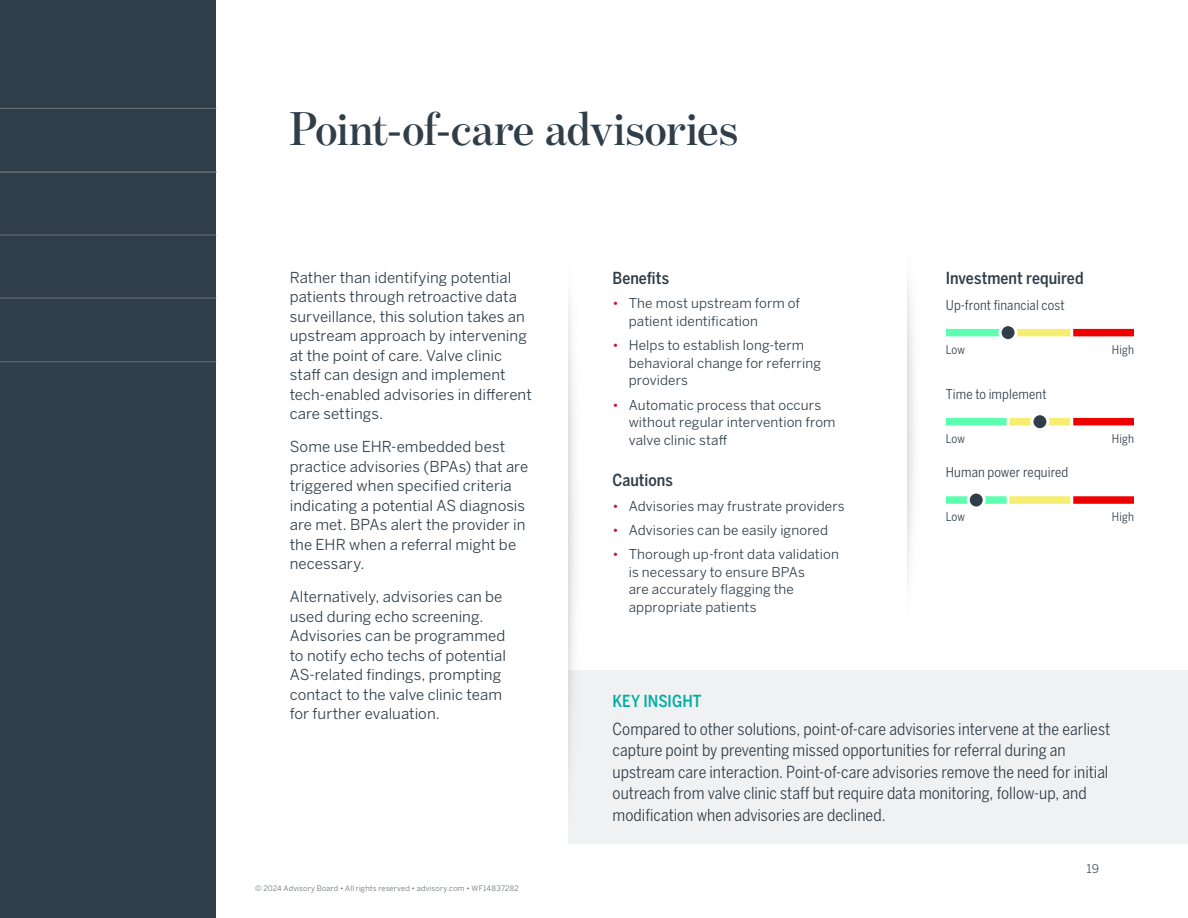
<style>
.page{position:relative;width:1188px;height:918px;background:#fff}
.page>*{position:absolute;margin:0;border:0;box-sizing:border-box;transform-origin:0 0}
.t1{font:600 48px "Benton Mod Disp";color:#303e49}
.t2{font:16.5px/21.5px "Benton Sans Condensed";color:#303e49}
.t3{font:500 16.5px "Benton Sans Condensed";color:#303e49}
.t4{font:500 16.5px "Benton Sans Condensed";color:#00aea1}
.t5{font:15px/19.5px "Benton Sans";letter-spacing:.005em;color:#303e49}
.t6{font:13.5px/17.5px "Benton Sans";letter-spacing:.01em;color:#303e49}
.t7{font:13.5px "Benton Sans Condensed";letter-spacing:.01em;color:#303e49}
.t8{font:12px "Benton Sans Condensed";letter-spacing:.01em;color:#303e49}
.t9{font:12px "Benton Sans";color:#485159}
.t10{font:7.5px "Benton Sans";letter-spacing:.025em;color:#6b7176}
.s1{color:#cd122d}
</style>
<div class="page">
<div style="left:0;top:0;width:216px;height:918px;background:#303e49"></div>
<hr style="left:0;top:108px;width:216px;height:1px;background:#6b7176">
<hr style="left:0;top:172px;width:216px;height:1px;background:#6b7176">
<hr style="left:0;top:235px;width:216px;height:1px;background:#6b7176">
<hr style="left:0;top:298px;width:216px;height:1px;background:#6b7176">
<hr style="left:0;top:361px;width:216px;height:1px;background:#6b7176">
<div style="left:946px;top:329px;width:61px;height:7px;background:#5cffaf"></div>
<div style="left:946px;top:418px;width:61px;height:7px;background:#5cffaf"></div>
<div style="left:946px;top:496px;width:61px;height:8px;background:#5cffaf"></div>
<div style="left:1010px;top:329px;width:60px;height:7px;background:#f7ed71"></div>
<div style="left:1010px;top:418px;width:60px;height:7px;background:#f7ed71"></div>
<div style="left:1010px;top:496px;width:60px;height:8px;background:#f7ed71"></div>
<div style="left:1073px;top:329px;width:61px;height:7px;background:#e00"></div>
<div style="left:1073px;top:418px;width:61px;height:7px;background:#e00"></div>
<div style="left:1073px;top:496px;width:61px;height:8px;background:#e00"></div>
<div style="left:1000px;top:325px;width:16px;height:16px;background:#303e49;border-radius:50%"></div>
<div style="left:999px;top:323px;width:19px;height:19px;border:3px solid #fff;border-radius:50%"></div>
<div style="left:1032px;top:414px;width:16px;height:16px;background:#303e49;border-radius:50%"></div>
<div style="left:1030px;top:412px;width:19px;height:19px;border:3px solid #fff;border-radius:50%"></div>
<div style="left:968px;top:492px;width:16px;height:16px;background:#303e49;border-radius:50%"></div>
<div style="left:967px;top:491px;width:19px;height:19px;border:3px solid #fff;border-radius:50%"></div>
<div style="left:568px;top:671px;width:620px;height:173px;background:#f0f1f2"></div>
<h1 class="t1" style="left:290px;top:103px;width:450px">Point-of-care advisories</h1>
<p class="t5" style="left:290px;top:268px;width:244px">Rather than identifying potential patients through retroactive data surveillance, this solution takes an upstream approach by intervening at the point of care. Valve clinic staff can design and implement tech-enabled advisories in different care settings.</p>
<p class="t5" style="left:290px;top:437px;width:240px">Some use EHR-embedded best practice advisories (BPAs) that are triggered when specified criteria indicating a potential AS diagnosis are met. BPAs alert the provider in the EHR when a referral might be necessary.</p>
<p class="t5" style="left:290px;top:587px;width:218px">Alternatively, advisories can be used during echo screening.<br>Advisories can be programmed to notify echo techs of potential<br>AS‑related findings, prompting contact to the valve clinic team for further evaluation.</p>
<p class="t10" style="left:255px;top:884px;width:265px">© 2024 Advisory Board • All rights reserved • advisory.com • WF14837282</p>
<p class="t3" style="left:613px;top:268px;width:58px">Benefits</p>
<p class="t3" style="left:946px;top:268px;width:139px">Investment required</p>
<p class="t6" style="left:629px;top:295px;width:173px;text-indent:-16px"><span class="s1">•</span> The most upstream form of patient identification</p>
<p class="t6" style="left:629px;top:336px;width:194px;text-indent:-16px"><span class="s1">•</span> Helps to establish long-term behavioral change for referring providers</p>
<p class="t6" style="left:629px;top:396px;width:208px;text-indent:-16px"><span class="s1">•</span> Automatic process that occurs without regular intervention from valve clinic staff</p>
<p class="t3" style="left:613px;top:470px;width:62px">Cautions</p>
<p class="t6" style="left:613px;top:497px;width:234px"><span class="s1">•</span> Advisories may frustrate providers</p>
<p class="t6" style="left:613px;top:521px;width:217px"><span class="s1">•</span> Advisories can be easily ignored</p>
<p class="t6" style="left:629px;top:545px;width:212px;text-indent:-16px"><span class="s1">•</span> Thorough up-front data validation is necessary to ensure BPAs<br>are accurately flagging the appropriate patients</p>
<p class="t7" style="left:946px;top:297px;width:120px">Up-front financial cost</p>
<p class="t8" style="left:946px;top:342px;width:21px">Low</p>
<p class="t7" style="left:946px;top:386px;width:102px">Time to implement</p>
<p class="t8" style="left:946px;top:431px;width:21px">Low</p>
<p class="t7" style="left:946px;top:464px;width:124px">Human power required</p>
<p class="t8" style="left:946px;top:510px;width:21px">Low</p>
<p class="t8" style="left:1112px;top:342px;width:24px">High</p>
<p class="t8" style="left:1112px;top:431px;width:24px">High</p>
<p class="t8" style="left:1112px;top:510px;width:24px">High</p>
<p class="t4" style="left:613px;top:691px;width:90px">KEY INSIGHT</p>
<p class="t2" style="left:613px;top:718px;width:499px">Compared to other solutions, point-of-care advisories intervene at the earliest capture point by preventing missed opportunities for referral during an upstream care interaction. Point-of-care advisories remove the need for initial outreach from valve clinic staff but require data monitoring, follow-up, and modification when advisories are declined.</p>
<p class="t9" style="left:1086px;top:861px;width:14px">19</p>
</div>
